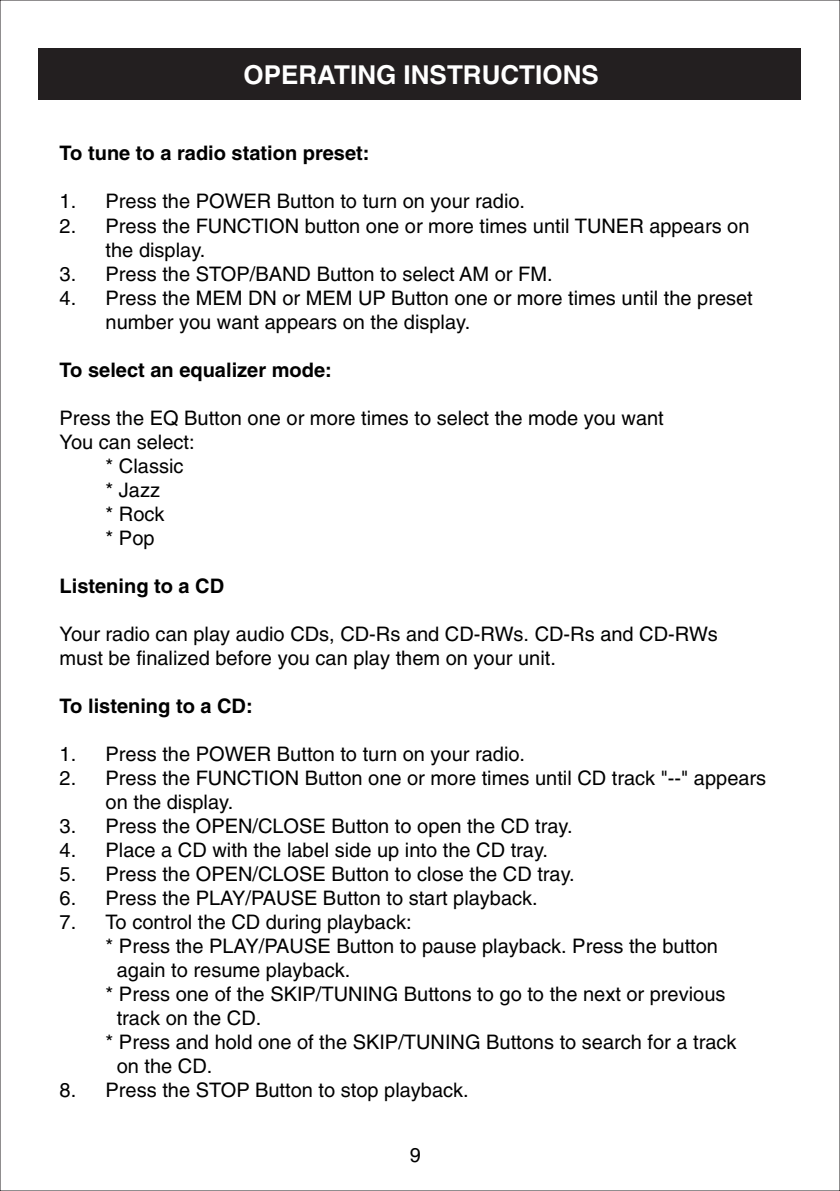
<style>
.page{position:relative;width:840px;height:1191px;background:#fff}
.page>*{position:absolute;margin:0;border:0;box-sizing:border-box;transform-origin:0 0}
.t1{font:700 26px "Helvetica";color:#fff}
.t2{font:20px/24px "Helvetica";color:#000}
.t3{font:700 20px "Helvetica";color:#000}
</style>
<div class="page">
<div style="left:39px;top:48px;width:761px;height:52px;background:#231f20"></div>
<h1 class="t1" style="left:243px;top:59px;width:356px">OPERATING INSTRUCTIONS</h1>
<p class="t3" style="left:60px;top:141px;width:311px">To tune to a radio station preset:</p>
<p class="t2" style="left:60px;top:189px;width:467px">1. Press the POWER Button to turn on your radio.</p>
<p class="t2" style="left:106px;top:213px;width:645px;text-indent:-46px">2. Press the FUNCTION button one or more times until TUNER appears on the display.</p>
<p class="t2" style="left:60px;top:261px;width:494px">3. Press the STOP/BAND Button to select AM or FM.</p>
<p class="t2" style="left:106px;top:285px;width:648px;text-indent:-46px">4. Press the MEM DN or MEM UP Button one or more times until the preset number you want appears on the display.</p>
<p class="t3" style="left:60px;top:357px;width:273px">To select an equalizer mode:</p>
<p class="t2" style="left:60px;top:405px;width:605px">Press the EQ Button one or more times to select the mode you want</p>
<p class="t2" style="left:60px;top:429px;width:136px">You can select:</p>
<p class="t2" style="left:106px;top:453px;width:79px">* Classic</p>
<p class="t2" style="left:106px;top:477px;width:56px">* Jazz</p>
<p class="t2" style="left:106px;top:501px;width:60px">* Rock</p>
<p class="t2" style="left:106px;top:525px;width:50px">* Pop</p>
<p class="t3" style="left:60px;top:573px;width:166px">Listening to a CD</p>
<p class="t2" style="left:60px;top:621px;width:659px">Your radio can play audio CDs, CD-Rs and CD-RWs. CD-Rs and CD-RWs must be finalized before you can play them on your unit.</p>
<p class="t3" style="left:60px;top:693px;width:194px">To listening to a CD:</p>
<p class="t2" style="left:60px;top:741px;width:467px">1. Press the POWER Button to turn on your radio.</p>
<p class="t2" style="left:106px;top:765px;width:661px;text-indent:-46px">2. Press the FUNCTION Button one or more times until CD track "--" appears on the display.</p>
<p class="t2" style="left:60px;top:813px;width:514px">3. Press the OPEN/CLOSE Button to open the CD tray.</p>
<p class="t2" style="left:60px;top:837px;width:490px">4. Place a CD with the label side up into the CD tray.</p>
<p class="t2" style="left:60px;top:861px;width:516px">5. Press the OPEN/CLOSE Button to close the CD tray.</p>
<p class="t2" style="left:60px;top:885px;width:479px">6. Press the PLAY/PAUSE Button to start playback.</p>
<p class="t2" style="left:60px;top:909px;width:353px">7. To control the CD during playback:</p>
<p class="t2" style="left:106px;top:933px;width:613px">* Press the PLAY/PAUSE Button to pause playback. Press the button</p>
<p class="t2" style="left:117px;top:957px;width:235px">again to resume playback.</p>
<p class="t2" style="left:106px;top:981px;width:621px">* Press one of the SKIP/TUNING Buttons to go to the next or previous</p>
<p class="t2" style="left:117px;top:1005px;width:146px">track on the CD.</p>
<p class="t2" style="left:106px;top:1029px;width:632px">* Press and hold one of the SKIP/TUNING Buttons to search for a track</p>
<p class="t2" style="left:117px;top:1053px;width:97px">on the CD.</p>
<p class="t2" style="left:60px;top:1077px;width:410px">8. Press the STOP Button to stop playback.</p>
<p class="t2" style="left:409px;top:1142px;width:13px">9</p>
</div>
